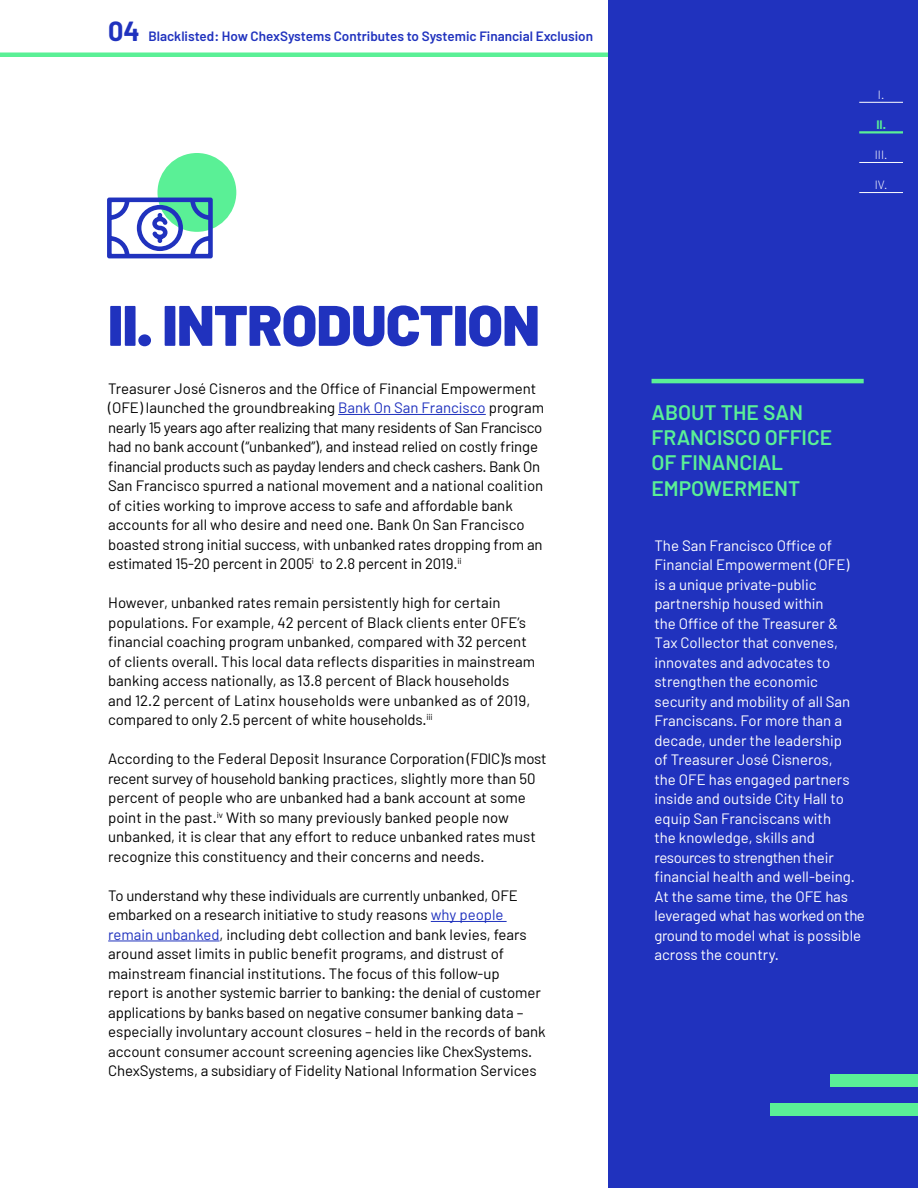
<style>
.page{position:relative;width:918px;height:1188px;background:#fff}
.page>*{position:absolute;margin:0;border:0;box-sizing:border-box;transform-origin:0 0}
.body{font:900 57px "Barlow";letter-spacing:-.01em;color:#2032be}
.body-2{font:700 27px "Barlow";color:#2032be}
.body-3{font:600 21px/25.2px "Barlow";color:#5af096}
.body-4{font:15px/19.5px "Barlow";color:#000}
.body-5{font:15px/19.5px "Barlow";color:#fff}
.body-6{font:600 13.5px "Barlow";color:#2032be}
.body-7{font:300 12px "Barlow";color:#fff}
.body-8{font:700 12px "Barlow";color:#5af096}
.s1{color:#2032be}
</style>
<div class="page">
<div style="left:0;top:52px;width:918px;height:5px;background:#5af096"></div>
<div style="left:608px;top:0;width:310px;height:1188px;background:#2032be"></div>
<hr style="left:338px;top:414px;width:148px;height:1px;background:#2032be">
<hr style="left:431px;top:921px;width:76px;height:1px;background:#2032be">
<hr style="left:108px;top:941px;width:112px;height:1px;background:#2032be">
<div style="left:157px;top:153px;width:79px;height:79px;background:#5af096;border-radius:50%"></div>
<hr style="left:859px;top:102px;width:44px;height:1px;background:#fff">
<hr style="left:859px;top:131px;width:44px;height:3px;background:#5af096">
<hr style="left:859px;top:192px;width:44px;height:1px;background:#fff">
<hr style="left:859px;top:162px;width:44px;height:1px;background:#fff">
<hr style="left:652px;top:379px;width:212px;height:4px;background:#5af096">
<div style="left:770px;top:1103px;width:148px;height:13px;background:#5af096"></div>
<div style="left:830px;top:1074px;width:88px;height:13px;background:#5af096"></div>
<svg style="left:107px;top:196px;width:107px;height:63px"></svg>
<p class="body-2" style="left:108px;top:15px;width:33px">04</p>
<p class="body-6" style="left:148px;top:28px;width:446px">Blacklisted: How ChexSystems Contributes to Systemic Financial Exclusion</p>
<p class="body" style="left:108px;top:290px;width:433px">II. INTRODUCTION</p>
<p class="body-4" style="left:108px;top:378px;width:437px">Treasurer José Cisneros and the Office of Financial Empowerment (OFE) launched the groundbreaking <span class="s1">Bank On San Francisco</span> program nearly 15 years ago after realizing that many residents of San Francisco had no bank account (“unbanked”), and instead relied on costly fringe financial products such as payday lenders and check cashers. Bank On San Francisco spurred a national movement and a national coalition of cities working to improve access to safe and affordable bank accounts for all who desire and need one. Bank On San Francisco boasted strong initial success, with unbanked rates dropping from an estimated 15-20 percent in 2005<sup>i</sup> to 2.8 percent in 2019.<sup>ii</sup></p>
<p class="body-4" style="left:108px;top:593px;width:428px">However, unbanked rates remain persistently high for certain populations. For example, 42 percent of Black clients enter OFE’s financial coaching program unbanked, compared with 32 percent of clients overall. This local data reflects disparities in mainstream banking access nationally, as 13.8 percent of Black households and 12.2 percent of Latinx households were unbanked as of 2019, compared to only 2.5 percent of white households.<sup>iii</sup></p>
<p class="body-4" style="left:108px;top:749px;width:440px">According to the Federal Deposit Insurance Corporation (FDIC)’s most recent survey of household banking practices, slightly more than 50 percent of people who are unbanked had a bank account at some point in the past.<sup>iv</sup> With so many previously banked people now unbanked, it is clear that any effort to reduce unbanked rates must recognize this constituency and their concerns and needs.</p>
<p class="body-4" style="left:108px;top:885px;width:439px">To understand why these individuals are currently unbanked, OFE embarked on a research initiative to study reasons <span class="s1">why people remain unbanked</span>, including debt collection and bank levies, fears around asset limits in public benefit programs, and distrust of mainstream financial institutions. The focus of this follow-up<br>report is another systemic barrier to banking: the denial of customer applications by banks based on negative consumer banking data – especially involuntary account closures – held in the records of bank account consumer account screening agencies like ChexSystems.<br>ChexSystems, a subsidiary of Fidelity National Information Services</p>
<p class="body-7" style="left:878px;top:87px;width:8px">I.</p>
<p class="body-8" style="left:876px;top:117px;width:11px">II.</p>
<p class="body-7" style="left:875px;top:147px;width:14px">III.</p>
<p class="body-7" style="left:875px;top:177px;width:14px">IV.</p>
<p class="body-3" style="left:652px;top:399px;width:182px">ABOUT THE SAN<br>FRANCISCO OFFICE<br>OF FINANCIAL<br>EMPOWERMENT</p>
<p class="body-5" style="left:654px;top:535px;width:212px">The San Francisco Office of<br>Financial Empowerment (OFE)<br>is a unique private-public partnership housed within<br>the Office of the Treasurer &amp;<br>Tax Collector that convenes, innovates and advocates to strengthen the economic security and mobility of all San<br>Franciscans. For more than a decade, under the leadership<br>of Treasurer José Cisneros,<br>the OFE has engaged partners inside and outside City Hall to equip San Franciscans with<br>the knowledge, skills and resources to strengthen their financial health and well-being.<br>At the same time, the OFE has leveraged what has worked on the ground to model what is possible across the country.</p>
</div>
